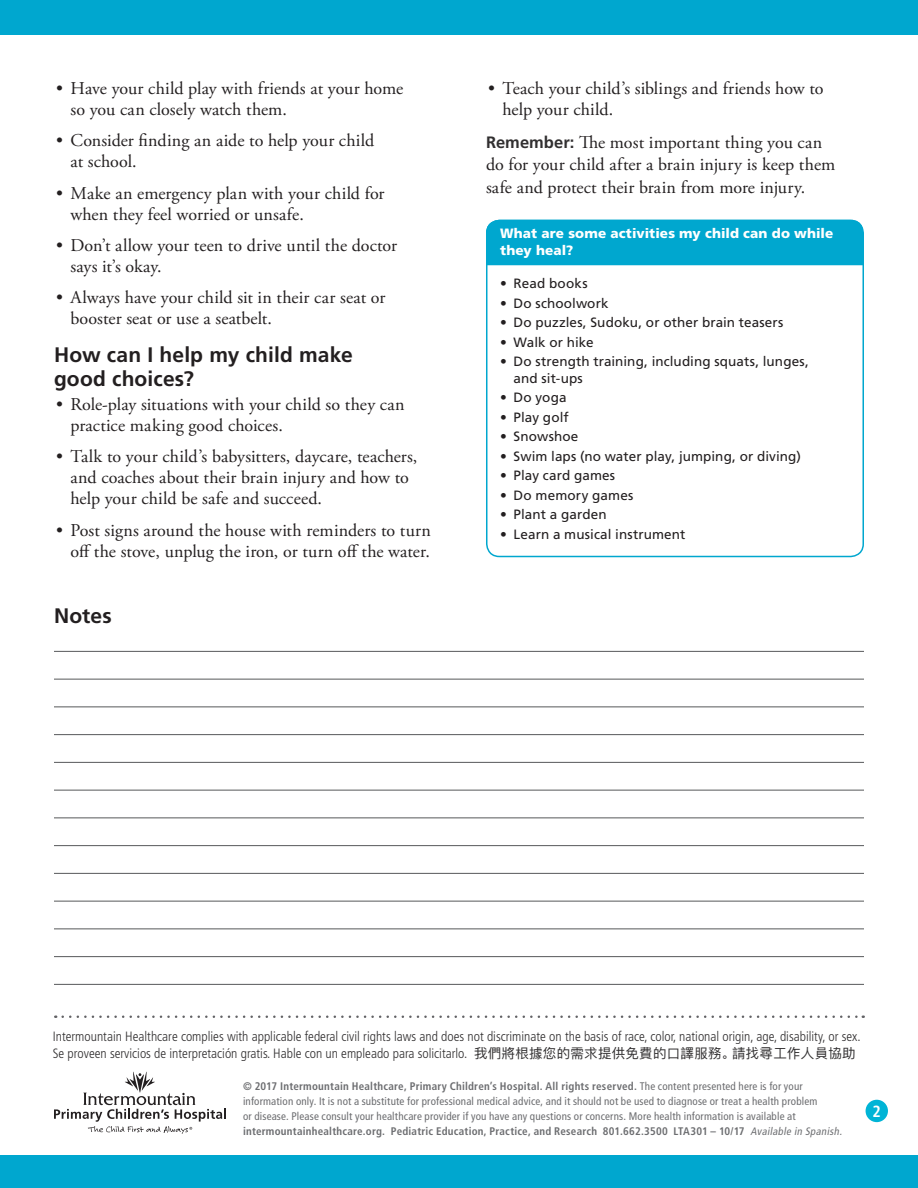
<style>
.page{position:relative;width:918px;height:1188px;background:#fff}
.page>*{position:absolute;margin:0;border:0;box-sizing:border-box;transform-origin:0 0}
.Level_1__h2{font:700 21px/24px "Frutiger LT Std";letter-spacing:.005em;color:#231f20}
.Main__p{font:18px/21px "Adobe Garamond Pro";letter-spacing:.005em;color:#231f20}
.Page_number{font:700 condensed 16.2px "Frutiger LT Std";color:#fff}
.t1{font:13.5px/16.5px "Frutiger LT Std";letter-spacing:.005em;color:#231f20}
.t2{font:300 condensed 13.5px/17.1px "Frutiger LT Std";color:#312f30}
.Table_Heading{font:900 13.5px/16.5px "Frutiger LT Std";letter-spacing:.01em;color:#fff}
.t3{font:condensed 10.95px/15px "Frutiger LT Std";letter-spacing:.015em;color:#6c6d70}
.s1{font-family:"Frutiger LT Std";font-weight:700;font-size:16.5px;color:#312f30}
.s2{font-weight:300;font-stretch:condensed}
.s3{font-family:"Ping Fang HK";font-weight:400;font-stretch:normal}
.s4{font-weight:700}
.s5{font-style:italic;font-size:10.8px}
</style>
<div class="page">
<div style="left:0;top:0;width:918px;height:35px;background:#00a7cf"></div>
<div style="left:866px;top:1100px;width:22px;height:22px;background:#00b4d6;border-radius:50%"></div>
<div style="left:0;top:1156px;width:918px;height:32px;background:#00a7cf"></div>
<svg style="left:54px;top:1072px;width:172px;height:62px"></svg>
<svg style="left:63px;top:1015px;width:801px;height:3px"></svg>
<div style="left:487px;top:220px;width:376px;height:45px;background:#00a7cf"></div>
<div style="left:486px;top:220px;width:378px;height:337px;border:2px solid #00a7cf;border-radius:13px"></div>
<hr style="left:54px;top:651px;width:810px;height:1px;background:#57585a">
<hr style="left:54px;top:679px;width:810px;height:1px;background:#57585a">
<hr style="left:54px;top:706px;width:810px;height:1px;background:#57585a">
<hr style="left:54px;top:734px;width:810px;height:1px;background:#57585a">
<hr style="left:54px;top:762px;width:810px;height:1px;background:#57585a">
<hr style="left:54px;top:790px;width:810px;height:1px;background:#57585a">
<hr style="left:54px;top:818px;width:810px;height:1px;background:#57585a">
<hr style="left:54px;top:845px;width:810px;height:1px;background:#57585a">
<hr style="left:54px;top:873px;width:810px;height:1px;background:#57585a">
<hr style="left:54px;top:901px;width:810px;height:1px;background:#57585a">
<hr style="left:54px;top:928px;width:810px;height:1px;background:#57585a">
<hr style="left:54px;top:956px;width:810px;height:1px;background:#57585a">
<hr style="left:54px;top:984px;width:810px;height:1px;background:#57585a">
<p class="Main__p" style="left:70px;top:78px;width:334px;text-indent:-14px">• Have your child play with friends at your home so you can closely watch them.</p>
<p class="Main__p" style="left:70px;top:131px;width:305px;text-indent:-14px">• Consider finding an aide to help your child at school.</p>
<p class="Main__p" style="left:70px;top:183px;width:316px;text-indent:-14px">• Make an emergency plan with your child for when they feel worried or unsafe.</p>
<p class="Main__p" style="left:70px;top:235px;width:328px;text-indent:-14px">• Don’t allow your teen to drive until the doctor says it’s okay.</p>
<p class="Main__p" style="left:70px;top:288px;width:316px;text-indent:-14px">• Always have your child sit in their car seat or booster seat or use a seatbelt.</p>
<p class="Level_1__h2" style="left:54px;top:342px;width:300px">How can I help my child make good choices?</p>
<p class="Main__p" style="left:70px;top:395px;width:336px;text-indent:-14px">• Role-play situations with your child so they can practice making good choices.</p>
<p class="Main__p" style="left:70px;top:447px;width:348px;text-indent:-14px">• Talk to your child’s babysitters, daycare, teachers, and coaches about their brain injury and how to help your child be safe and succeed.</p>
<p class="Main__p" style="left:56px;top:520px;width:376px;text-align:right">• Post signs around the house with reminders to turn off the stove, unplug the iron, or turn off the water.</p>
<p class="Level_1__h2" style="left:54px;top:604px;width:59px">Notes</p>
<p class="Main__p" style="left:502px;top:78px;width:323px;text-indent:-14px">• Teach your child’s siblings and friends how to help your child.</p>
<p class="Main__p" style="left:486px;top:131px;width:351px;line-height:22.5px"><span class="s1">Remember:</span> The most important thing you can do for your child after a brain injury is keep them safe and protect their brain from more injury.</p>
<p class="Table_Heading" style="left:500px;top:225px;width:335px">What are some activities my child can do while they heal?</p>
<p class="t1" style="left:500px;top:276px;width:89px"><span class="s2">•</span> Read books</p>
<p class="t1" style="left:500px;top:295px;width:110px"><span class="s2">•</span> Do schoolwork</p>
<p class="t1" style="left:500px;top:315px;width:285px"><span class="s2">•</span> Do puzzles, Sudoku, or other brain teasers</p>
<p class="t1" style="left:500px;top:334px;width:95px"><span class="s2">•</span> Walk or hike</p>
<p class="t1" style="left:514px;top:354px;width:297px;text-indent:-14px"><span class="s2">•</span> Do strength training, including squats, lunges, and sit-ups</p>
<p class="t1" style="left:500px;top:390px;width:68px"><span class="s2">•</span> Do yoga</p>
<p class="t1" style="left:500px;top:409px;width:70px"><span class="s2">•</span> Play golf</p>
<p class="t1" style="left:500px;top:429px;width:80px"><span class="s2">•</span> Snowshoe</p>
<p class="t1" style="left:500px;top:448px;width:302px"><span class="s2">•</span> Swim laps (no water play, jumping, or diving)</p>
<p class="t1" style="left:500px;top:468px;width:117px"><span class="s2">•</span> Play card games</p>
<p class="t1" style="left:500px;top:487px;width:135px"><span class="s2">•</span> Do memory games</p>
<p class="t1" style="left:500px;top:507px;width:108px"><span class="s2">•</span> Plant a garden</p>
<p class="t1" style="left:500px;top:526px;width:187px"><span class="s2">•</span> Learn a musical instrument</p>
<p class="t2" style="left:53px;top:1027px;width:809px">Intermountain Healthcare complies with applicable federal civil rights laws and does not discriminate on the basis of race, color, national origin, age, disability, or sex.<br>Se proveen servicios de interpretación gratis. Hable con un empleado para solicitarlo. <span class="s3">我們將根據您的需求提供免費的口譯服務。請找尋工作人員協助</span></p>
<p class="t3" style="left:243px;top:1079px;width:603px"><span class="s4">© 2017 Intermountain Healthcare, Primary Children’s Hospital. All rights reserved.</span> The content presented here is for your information only. It is not a substitute for professional medical advice, and it should not be used to diagnose or treat a health problem<br>or disease. Please consult your healthcare provider if you have any questions or concerns. More health information is available at <span class="s4">intermountainhealthcare.org. Pediatric Education, Practice, and Research 801.662.3500 LTA301 – 10/17</span> <span class="s5">Available in Spanish.</span></p>
<p class="Page_number" style="left:873px;top:1101px;width:10px">2</p>
</div>
